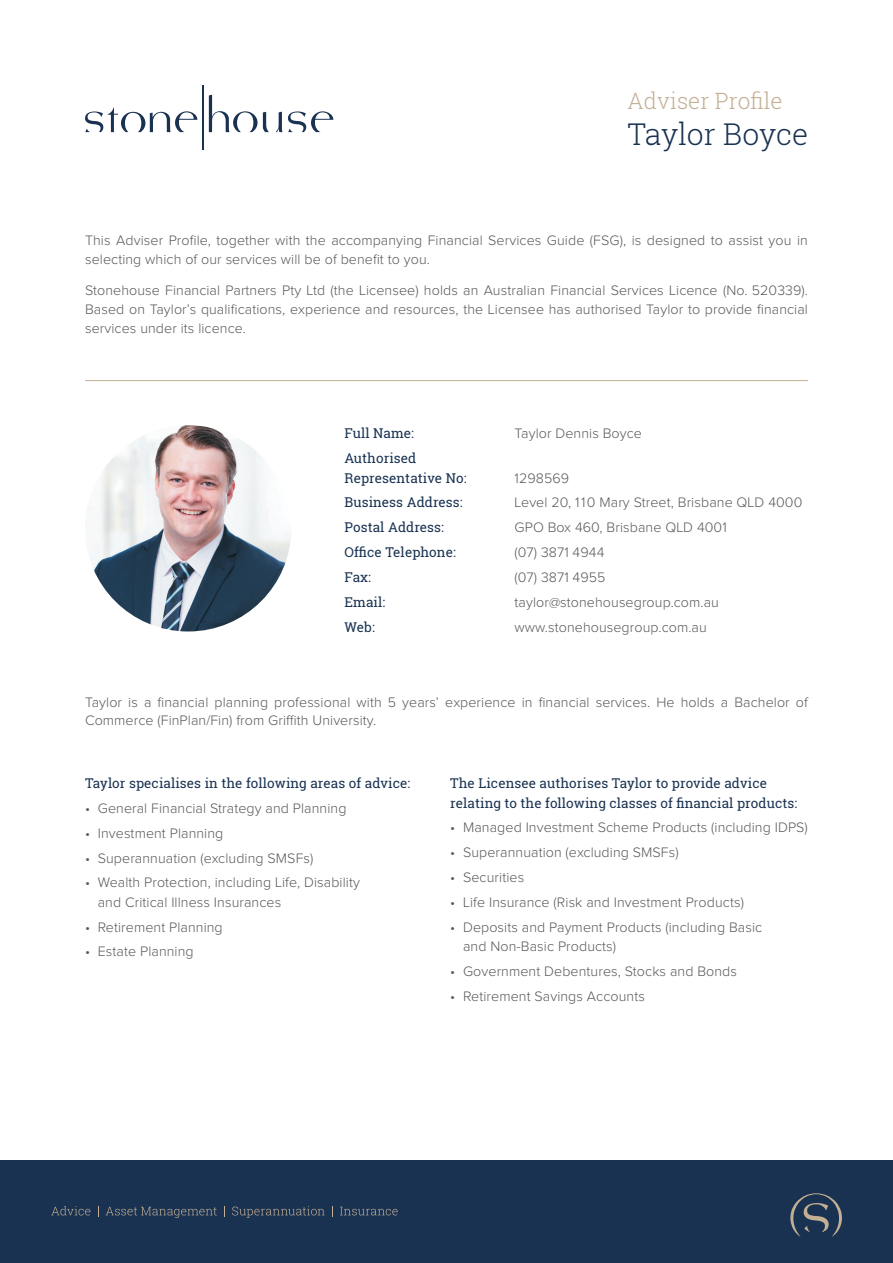
<style>
.page{position:relative;width:893px;height:1263px;background:#fff}
.page>*{position:absolute;margin:0;border:0;box-sizing:border-box;transform-origin:0 0}
.t1{font:300 30px "Roboto Slab";letter-spacing:-.005em;color:#193252}
.t2{font:300 22.5px "Roboto Slab";color:#c3af93}
.t3{font:300 14.25px/18.8px "Proxima Nova";letter-spacing:.005em;color:#57585a}
.t4{font:13.5px/19.5px "Roboto Slab";letter-spacing:.005em;color:#193252}
</style>
<div class="page">
<hr style="left:85px;top:380px;width:723px;height:1px;background:#c3af93">
<img style="left:85px;top:425px;width:206px;height:206px;border-radius:103px">
<div style="left:0;top:1161px;width:893px;height:102px;background:#193252"></div>
<svg style="left:790px;top:1193px;width:52px;height:43px"></svg>
<svg style="left:51px;top:1206px;width:39px;height:9px"></svg>
<svg style="left:106px;top:1207px;width:111px;height:11px"></svg>
<svg style="left:232px;top:1206px;width:93px;height:12px"></svg>
<svg style="left:340px;top:1207px;width:58px;height:8px"></svg>
<hr style="left:202px;top:85px;width:2px;height:64px;background:#193252">
<svg style="left:85px;top:108px;width:112px;height:24px"></svg>
<svg style="left:275px;top:111px;width:58px;height:21px"></svg>
<svg style="left:209px;top:95px;width:60px;height:37px"></svg>
<h2 class="t2" style="left:628px;top:85px;width:156px">Adviser Profile</h2>
<h1 class="t1" style="left:628px;top:113px;width:182px">Taylor Boyce</h1>
<p class="t3" style="left:85px;top:232px;width:724px">This Adviser Profile, together with the accompanying Financial Services Guide (FSG), is designed to assist you in selecting which of our services will be of benefit to you.</p>
<p class="t3" style="left:85px;top:282px;width:724px;text-align:justify">Stonehouse Financial Partners Pty Ltd (the Licensee) holds an Australian Financial Services Licence (No. 520339).<br>Based on Taylor’s qualifications, experience and resources, the Licensee has authorised Taylor to provide financial services under its licence.</p>
<p class="t4" style="left:344px;top:423px;width:71px">Full Name:</p>
<p class="t3" style="left:514px;top:425px;width:129px">Taylor Dennis Boyce</p>
<p class="t4" style="left:344px;top:448px;width:124px">Authorised<br>Representative No:</p>
<p class="t3" style="left:514px;top:469px;width:56px">1298569</p>
<p class="t4" style="left:344px;top:493px;width:120px">Business Address:</p>
<p class="t3" style="left:514px;top:494px;width:289px">Level 20, 110 Mary Street, Brisbane QLD 4000</p>
<p class="t4" style="left:344px;top:517px;width:101px">Postal Address:</p>
<p class="t3" style="left:514px;top:519px;width:214px">GPO Box 460, Brisbane QLD 4001</p>
<p class="t4" style="left:344px;top:542px;width:113px">Office Telephone:</p>
<p class="t3" style="left:514px;top:544px;width:91px">(07) 3871 4944</p>
<p class="t4" style="left:344px;top:567px;width:28px">Fax:</p>
<p class="t3" style="left:514px;top:568px;width:93px">(07) 3871 4955</p>
<p class="t4" style="left:344px;top:592px;width:42px">Email:</p>
<p class="t3" style="left:514px;top:593px;width:206px">taylor@stonehousegroup.com.au</p>
<p class="t4" style="left:344px;top:617px;width:32px">Web:</p>
<p class="t3" style="left:514px;top:618px;width:194px">www.stonehousegroup.com.au</p>
<p class="t3" style="left:85px;top:693px;width:724px">Taylor is a financial planning professional with 5 years’ experience in financial services. He holds a Bachelor of<br>Commerce (FinPlan/Fin) from Griffith University.</p>
<p class="t4" style="left:85px;top:773px;width:327px">Taylor specialises in the following areas of advice:</p>
<p class="t3" style="left:85px;top:799px;width:263px">• General Financial Strategy and Planning</p>
<p class="t3" style="left:85px;top:824px;width:140px">• Investment Planning</p>
<p class="t3" style="left:85px;top:849px;width:230px">• Superannuation (excluding SMSFs)</p>
<p class="t3" style="left:98px;top:873px;width:264px;line-height:19.5px;text-indent:-13px">• Wealth Protection, including Life, Disability and Critical Illness Insurances</p>
<p class="t3" style="left:85px;top:918px;width:139px">• Retirement Planning</p>
<p class="t3" style="left:85px;top:943px;width:110px">• Estate Planning</p>
<p class="t4" style="left:450px;top:773px;width:348px">The Licensee authorises Taylor to provide advice relating to the following classes of financial products:</p>
<p class="t3" style="left:450px;top:819px;width:359px">• Managed Investment Scheme Products (including IDPS)</p>
<p class="t3" style="left:450px;top:844px;width:230px">• Superannuation (excluding SMSFs)</p>
<p class="t3" style="left:450px;top:868px;width:75px">• Securities</p>
<p class="t3" style="left:450px;top:893px;width:295px">• Life Insurance (Risk and Investment Products)</p>
<p class="t3" style="left:463px;top:918px;width:301px;line-height:19.5px;text-indent:-13px">• Deposits and Payment Products (including Basic and Non-Basic Products)</p>
<p class="t3" style="left:450px;top:962px;width:288px">• Government Debentures, Stocks and Bonds</p>
<p class="t3" style="left:450px;top:987px;width:196px">• Retirement Savings Accounts</p>
</div>
